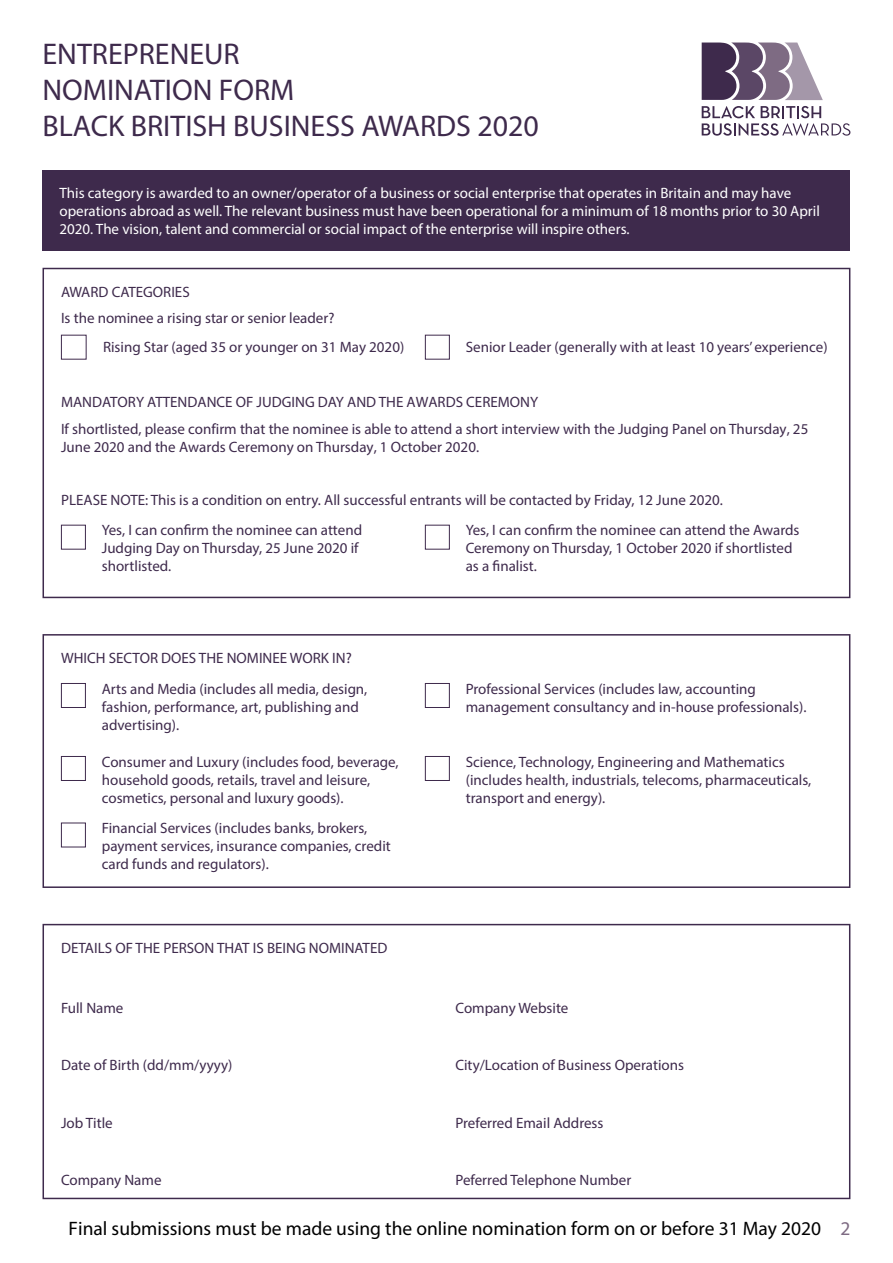
<style>
.page{position:relative;width:893px;height:1263px;background:#fff}
.page>*{position:absolute;margin:0;border:0;box-sizing:border-box;transform-origin:0 0}
.t1{font:30px/36px "Myriad Pro";color:#3e2a4c}
.t2{font:19.5px "Myriad Pro";color:#000}
.t3{font:15px/18px "Myriad Pro";color:#3e2a4c}
.t4{font:15px/18px "Myriad Pro";color:#fff}
.s1{color:#7e6b83}
</style>
<div class="page">
<svg style="left:702px;top:106px;width:148px;height:30px"></svg>
<svg style="left:702px;top:43px;width:121px;height:57px"></svg>
<div style="left:425px;top:335px;width:25px;height:25px;border:1px solid #3e2a4c"></div>
<div style="left:61px;top:525px;width:25px;height:24px;border:1px solid #3e2a4c"></div>
<div style="left:425px;top:525px;width:25px;height:24px;border:1px solid #3e2a4c"></div>
<div style="left:43px;top:268px;width:807px;height:330px;border:2px solid #3e2a4c"></div>
<div style="left:61px;top:683px;width:25px;height:25px;border:1px solid #3e2a4c"></div>
<div style="left:425px;top:683px;width:25px;height:25px;border:1px solid #3e2a4c"></div>
<div style="left:61px;top:756px;width:25px;height:25px;border:1px solid #3e2a4c"></div>
<div style="left:425px;top:756px;width:25px;height:25px;border:1px solid #3e2a4c"></div>
<div style="left:61px;top:823px;width:25px;height:24px;border:1px solid #3e2a4c"></div>
<div style="left:43px;top:634px;width:807px;height:254px;border:2px solid #3e2a4c"></div>
<div style="left:43px;top:170px;width:807px;height:81px;background:#3e2a4c"></div>
<div style="left:43px;top:924px;width:807px;height:275px;border:2px solid #3e2a4c"></div>
<h1 class="t1" style="left:43px;top:35px;width:498px">ENTREPRENEUR<br>NOMINATION FORM<br>BLACK BRITISH BUSINESS AWARDS 2020</h1>
<p class="t4" style="left:60px;top:183px;width:762px">This category is awarded to an owner/operator of a business or social enterprise that operates in Britain and may have operations abroad as well. The relevant business must have been operational for a minimum of 18 months prior to 30 April<br>2020. The vision, talent and commercial or social impact of the enterprise will inspire others.</p>
<p class="t3" style="left:61px;top:278px;width:275px;line-height:26.5px">AWARD CATEGORIES<br>Is the nominee a rising star or senior leader?</p>
<p class="t3" style="left:103px;top:338px;width:303px">Rising Star (aged 35 or younger on 31 May 2020)</p>
<p class="t3" style="left:466px;top:338px;width:363px">Senior Leader (generally with at least 10 years’ experience)</p>
<p class="t3" style="left:61px;top:389px;width:749px;line-height:26.5px">MANDATORY ATTENDANCE OF JUDGING DAY AND THE AWARDS CEREMONY<br>If shortlisted, please confirm that the nominee is able to attend a short interview with the Judging Panel on Thursday, 25</p>
<p class="t3" style="left:61px;top:437px;width:420px">June 2020 and the Awards Ceremony on Thursday, 1 October 2020.</p>
<p class="t3" style="left:102px;top:484px;width:623px;line-height:30.5px;text-indent:-41px">PLEASE NOTE: This is a condition on entry. All successful entrants will be contacted by Friday, 12 June 2020.<br>Yes, I can confirm the nominee can attend</p>
<p class="t3" style="left:102px;top:539px;width:258px">Judging Day on Thursday, 25 June 2020 if shortlisted.</p>
<p class="t3" style="left:466px;top:521px;width:335px">Yes, I can confirm the nominee can attend the Awards<br>Ceremony on Thursday, 1 October 2020 if shortlisted as a finalist.</p>
<p class="t3" style="left:102px;top:643px;width:267px;line-height:30.5px;text-indent:-41px">WHICH SECTOR DOES THE NOMINEE WORK IN?<br>Arts and Media (includes all media, design,</p>
<p class="t3" style="left:102px;top:697px;width:259px">fashion, performance, art, publishing and advertising).</p>
<p class="t3" style="left:466px;top:679px;width:342px">Professional Services (includes law, accounting management consultancy and in-house professionals).</p>
<p class="t3" style="left:102px;top:752px;width:298px">Consumer and Luxury (includes food, beverage, household goods, retails, travel and leisure, cosmetics, personal and luxury goods).</p>
<p class="t3" style="left:466px;top:752px;width:347px">Science, Technology, Engineering and Mathematics (includes health, industrials, telecoms, pharmaceuticals, transport and energy).</p>
<p class="t3" style="left:102px;top:819px;width:291px">Financial Services (includes banks, brokers, payment services, insurance companies, credit card funds and regulators).</p>
<p class="t3" style="left:61px;top:938px;width:328px">DETAILS OF THE PERSON THAT IS BEING NOMINATED</p>
<p class="t3" style="left:61px;top:999px;width:64px">Full Name</p>
<p class="t3" style="left:455px;top:999px;width:114px">Company Website</p>
<p class="t3" style="left:61px;top:1056px;width:173px">Date of Birth (dd/mm/yyyy)</p>
<p class="t3" style="left:455px;top:1056px;width:230px">City/Location of Business Operations</p>
<p class="t3" style="left:61px;top:1113px;width:53px">Job Title</p>
<p class="t3" style="left:455px;top:1113px;width:150px">Preferred Email Address</p>
<p class="t3" style="left:61px;top:1170px;width:102px">Company Name</p>
<p class="t3" style="left:455px;top:1170px;width:177px">Peferred Telephone Number</p>
<h2 class="t2" style="left:69px;top:1216px;width:783px">Final submissions must be made using the online nomination form on or before 31 May 2020 <span class="s1">2</span></h2>
</div>
